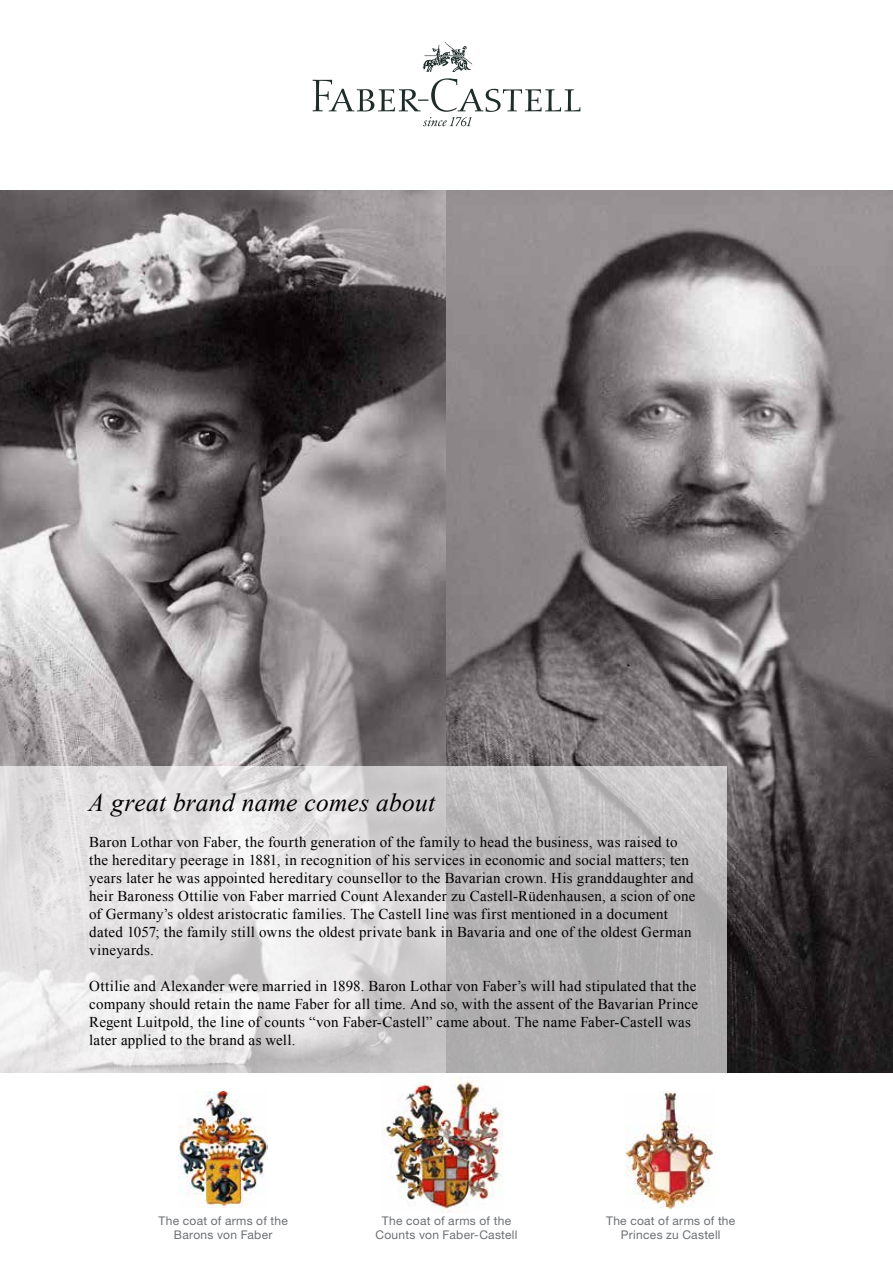
<style>
.page{position:relative;width:893px;height:1263px;background:#fff}
.page>*{position:absolute;margin:0;border:0;box-sizing:border-box;transform-origin:0 0}
.t1{font:italic 25.5px "Times New Roman";letter-spacing:.01em;color:#000}
.t2{font:15px/18px "Times New Roman";letter-spacing:.015em;color:#000}
.t3{font:12px/14.4px "Helvetica Neue LT Pro";letter-spacing:.025em;color:#6c6f74;text-align:center}
</style>
<div class="page">
<svg style="left:422px;top:42px;width:50px;height:30px"></svg>
<svg style="left:313px;top:78px;width:267px;height:48px"></svg>
<img style="left:0;top:190px;width:893px;height:882px">
<svg style="left:0;top:766px;width:727px;height:311px;background:#d1cfd0"></svg>
<img style="left:625px;top:1091px;width:89px;height:117px">
<img style="left:179px;top:1092px;width:88px;height:115px">
<img style="left:382px;top:1077px;width:121px;height:135px">
<h1 class="t1" style="left:89px;top:788px;width:348px">A great brand name comes about</h1>
<p class="t2" style="left:89px;top:833px;width:608px">Baron Lothar von Faber, the fourth generation of the family to head the business, was raised to the hereditary peerage in 1881, in recognition of his services in economic and social matters; ten years later he was appointed hereditary counsellor to the Bavarian crown. His granddaughter and heir Baroness Ottilie von Faber married Count Alexander zu Castell-Rüdenhausen, a scion of one of Germany’s oldest aristocratic families. The Castell line was first mentioned in a document dated 1057; the family still owns the oldest private bank in Bavaria and one of the oldest German vineyards.</p>
<p class="t2" style="left:89px;top:977px;width:610px">Ottilie and Alexander were married in 1898. Baron Lothar von Faber’s will had stipulated that the company should retain the name Faber for all time. And so, with the assent of the Bavarian Prince Regent Luitpold, the line of counts “von Faber-Castell” came about. The name Faber-Castell was later applied to the brand as well.</p>
<p class="t3" style="left:159px;top:1213px;width:131px">The coat of arms of the<br>Barons von Faber</p>
<p class="t3" style="left:606px;top:1213px;width:131px">The coat of arms of the<br>Princes zu Castell</p>
<p class="t3" style="left:375px;top:1213px;width:143px">The coat of arms of the<br>Counts von Faber-Castell</p>
</div>
